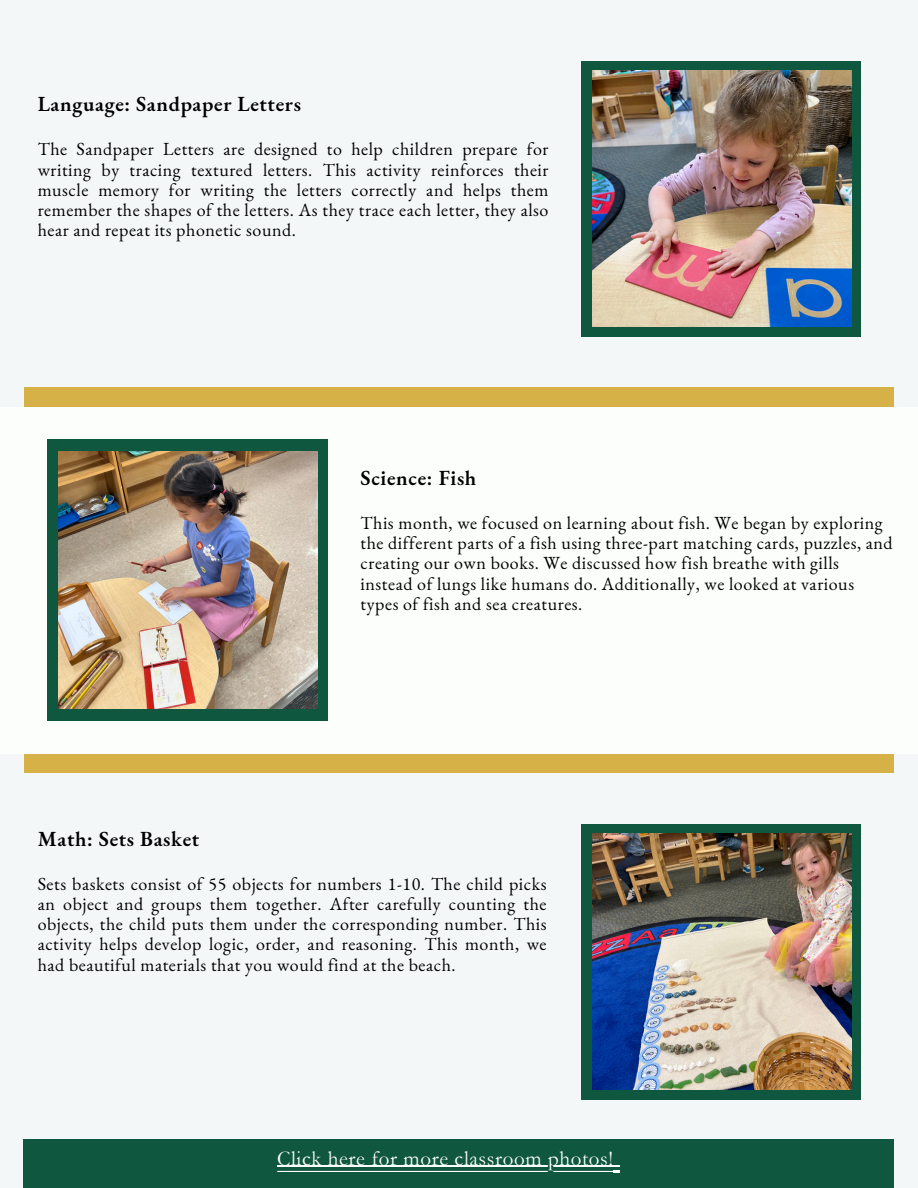
<style>
.page{position:relative;width:918px;height:1188px;background:#f3f7f7}
.page>*{position:absolute;margin:0;border:0;box-sizing:border-box;transform-origin:0 0}
.t1{font:600 21px "EB Garamond";letter-spacing:.03em;color:#000}
.t2{font:21px "Garamond";letter-spacing:.03em;color:#fbfefb}
.t3{font:18px/20.2px "EB Garamond";letter-spacing:.03em;color:#000;text-align:justify}
</style>
<div class="page">
<div style="left:24px;top:388px;width:869px;height:385px;background:#d5b148"></div>
<div style="left:581px;top:824px;width:280px;height:276px;background:#0f573f"></div>
<div style="left:0;top:407px;width:918px;height:347px;background:#fbfefb"></div>
<div style="left:581px;top:61px;width:280px;height:275px;background:#0f573f"></div>
<img style="left:592px;top:833px;width:259px;height:257px">
<img style="left:592px;top:70px;width:259px;height:257px">
<div style="left:24px;top:1139px;width:870px;height:49px;background:#0f573f"></div>
<div style="left:48px;top:440px;width:280px;height:281px;background:#0f573f"></div>
<hr style="left:277px;top:1171px;width:337px;height:1px;background:#fbfefb">
<hr style="left:277px;top:1166px;width:337px;height:1px;background:#fbfefb">
<svg style="left:614px;top:1166px;width:6px;height:6px"></svg>
<img style="left:58px;top:452px;width:259px;height:256px">
<p class="t1" style="left:38px;top:90px;width:265px">Language: Sandpaper Letters</p>
<p class="t3" style="left:38px;top:139px;width:512px">The Sandpaper Letters are designed to help children prepare for writing by tracing textured letters. This activity reinforces their muscle memory for writing the letters correctly and helps them remember the shapes of the letters. As they trace each letter, they also hear and repeat its phonetic sound.</p>
<p class="t1" style="left:361px;top:464px;width:117px">Science: Fish</p>
<p class="t3" style="left:361px;top:512px;width:534px;text-align:left">This month, we focused on learning about fish. We began by exploring the different parts of a fish using three-part matching cards, puzzles, and creating our own books. We discussed how fish breathe with gills instead of lungs like humans do. Additionally, we looked at various types of fish and sea creatures.</p>
<p class="t1" style="left:38px;top:825px;width:163px">Math: Sets Basket</p>
<p class="t3" style="left:38px;top:873px;width:510px">Sets baskets consist of 55 objects for numbers 1-10. The child picks an object and groups them together. After carefully counting the objects, the child puts them under the corresponding number. This activity helps develop logic, order, and reasoning. This month, we had beautiful materials that you would find at the beach.</p>
<p class="t2" style="left:277px;top:1146px;width:337px">Click here for more classroom photos!</p>
</div>
